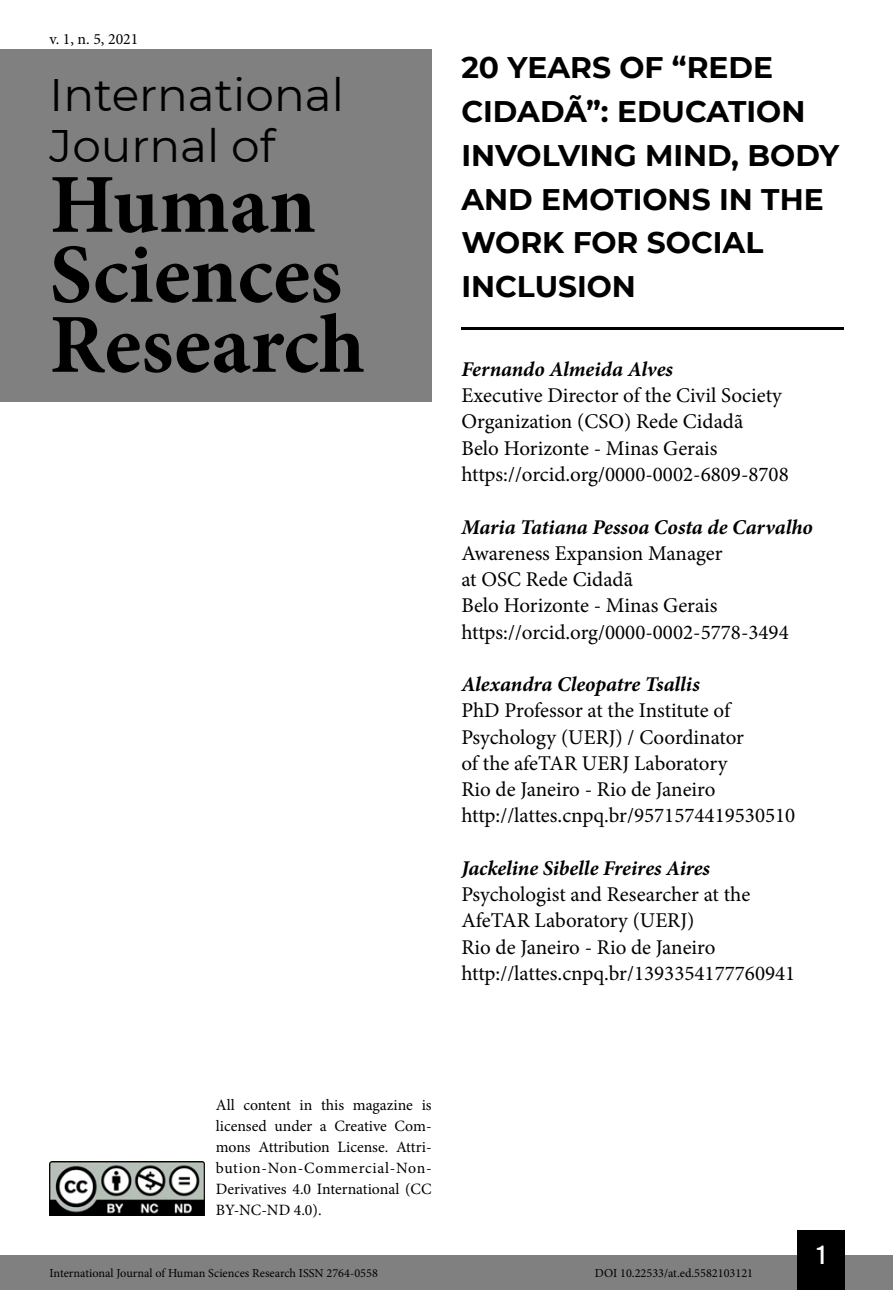
<style>
.page{position:relative;width:893px;height:1290px;background:#fff}
.page>*{position:absolute;margin:0;border:0;box-sizing:border-box;transform-origin:0 0}
.t1{font:700 84px/70px "Minion Pro";color:#000}
.t2{font:45.5px/50.8px "Montserrat";color:#000}
.Título_Artigo{font:700 29.75px/43.8px "Montserrat";color:#000}
.t3{font:26.25px "Bebas Kai";color:#fff}
.Infos_autor{font:21px/26.2px "Minion Pro";color:#000}
.Autor{font:italic 700 21px "Minion Pro";letter-spacing:-.005em;color:#000}
.t4{font:15.75px/21px "Minion Pro";color:#000;text-align:justify}
.t5{font:12.25px "Minion Pro";color:#000}
</style>
<div class="page">
<div style="left:0;top:1255px;width:893px;height:35px;background:#808080"></div>
<div style="left:797px;top:1230px;width:48px;height:60px;background:#000"></div>
<img style="left:50px;top:1161px;width:154px;height:54px">
<div style="left:0;top:50px;width:432px;height:352px;background:#808080"></div>
<hr style="left:461px;top:327px;width:382px;height:3px;background:#000">
<p class="t4" style="left:50px;top:28px;width:90px">v. 1, n. 5, 2021</p>
<h2 class="t2" style="left:50px;top:68px;width:296px">International<br>Journal of</h2>
<h1 class="t1" style="left:50px;top:169px;width:317px">Human<br>Sciences<br>Research</h1>
<p class="Título_Artigo" style="left:461px;top:44px;width:379px">20 YEARS OF “REDE<br>CIDADÃ”: EDUCATION<br>INVOLVING MIND, BODY<br>AND EMOTIONS IN THE<br>WORK FOR SOCIAL<br>INCLUSION</p>
<p class="Autor" style="left:461px;top:354px;width:213px">Fernando Almeida Alves</p>
<p class="Infos_autor" style="left:461px;top:382px;width:322px">Executive Director of the Civil Society<br>Organization (CSO) Rede Cidadã</p>
<p class="Infos_autor" style="left:461px;top:435px;width:257px">Belo Horizonte - Minas Gerais</p>
<p class="Infos_autor" style="left:461px;top:461px;width:329px">https://orcid.org/0000-0002-6809-8708</p>
<p class="Autor" style="left:461px;top:512px;width:353px">Maria Tatiana Pessoa Costa de Carvalho</p>
<p class="Infos_autor" style="left:461px;top:540px;width:263px">Awareness Expansion Manager at OSC Rede Cidadã</p>
<p class="Infos_autor" style="left:461px;top:592px;width:257px">Belo Horizonte - Minas Gerais</p>
<p class="Infos_autor" style="left:461px;top:619px;width:329px">https://orcid.org/0000-0002-5778-3494</p>
<p class="Autor" style="left:461px;top:669px;width:240px">Alexandra Cleopatre Tsallis</p>
<p class="Infos_autor" style="left:461px;top:697px;width:284px">PhD Professor at the Institute of<br>Psychology (UERJ) / Coordinator of the afeTAR UERJ Laboratory</p>
<p class="Infos_autor" style="left:461px;top:776px;width:256px">Rio de Janeiro - Rio de Janeiro</p>
<p class="Infos_autor" style="left:461px;top:802px;width:335px">http://lattes.cnpq.br/9571574419530510</p>
<p class="Autor" style="left:461px;top:853px;width:250px">Jackeline Sibelle Freires Aires</p>
<p class="Infos_autor" style="left:461px;top:881px;width:290px">Psychologist and Researcher at the<br>AfeTAR Laboratory (UERJ)</p>
<p class="Infos_autor" style="left:461px;top:934px;width:256px">Rio de Janeiro - Rio de Janeiro</p>
<p class="Infos_autor" style="left:461px;top:960px;width:335px">http://lattes.cnpq.br/1393354177760941</p>
<p class="t4" style="left:216px;top:1095px;width:217px">All content in this magazine is licensed under a Creative Com&shy;mons Attribution License. Attri&shy;bution-Non-Commercial-Non-Derivatives 4.0 International (CC BY-NC-ND 4.0).</p>
<p class="t3" style="left:817px;top:1241px;width:10px">1</p>
<p class="t5" style="left:50px;top:1265px;width:330px">International Journal of Human Sciences Research ISSN 2764-0558</p>
<p class="t5" style="left:595px;top:1265px;width:160px">DOI 10.22533/at.ed.5582103121</p>
</div>
